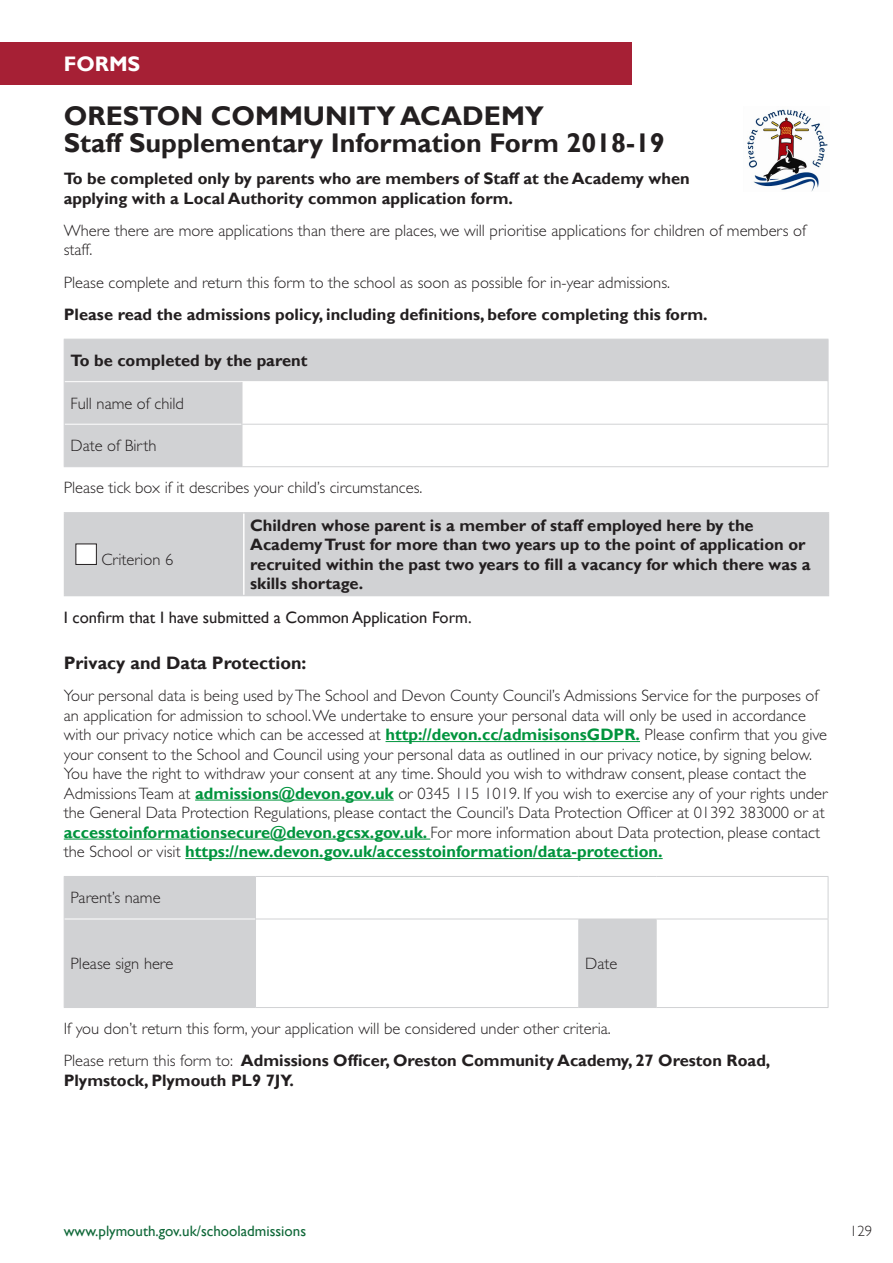
<style>
.page{position:relative;width:893px;height:1263px;background:#fff}
.page>*{position:absolute;margin:0;border:0;box-sizing:border-box;transform-origin:0 0}
._18pt_Header{font:700 27px/27px "Gill Sans";color:#231f20}
.t1{font:700 21px "Gill Sans";color:#fff}
._12pt_Header{font:700 18px "Gill Sans";color:#231f20}
.Main_-_Light{font:300 16.5px/19.5px "Gill Sans Std";color:#231f20}
.Main_-_Light-2{font:700 16.5px/19.5px "Gill Sans";color:#231f20}
.Main_-_Regular{font:16.5px "Gill Sans";color:#231f20}
.t2{font:15px "Gill Sans";color:#0f6838}
.Main_-_Light-3{font:300 15px "Gill Sans Std";color:#231f20}
.s1{font-family:"Gill Sans";font-weight:700;color:#00943d}
.s2{font-family:"Gill Sans Std";font-weight:300}
</style>
<div class="page">
<div style="left:0;top:43px;width:631px;height:42px;background:#a62035"></div>
<hr style="left:386px;top:741px;width:254px;height:1px;background:#00943d">
<hr style="left:195px;top:800px;width:199px;height:1px;background:#00943d">
<hr style="left:64px;top:839px;width:366px;height:1px;background:#00943d">
<hr style="left:185px;top:858px;width:478px;height:1px;background:#00943d">
<svg style="left:65px;top:340px;width:763px;height:126px"></svg>
<hr style="left:65px;top:381px;width:177px;height:1px;background:#fff">
<hr style="left:242px;top:381px;width:586px;height:1px;background:#fff">
<hr style="left:65px;top:424px;width:177px;height:1px;background:#fff">
<hr style="left:64px;top:339px;width:1px;height:43px;background:#d1d2d4">
<hr style="left:64px;top:339px;width:178px;height:1px;background:#d1d2d4">
<hr style="left:242px;top:339px;width:586px;height:1px;background:#d1d2d4">
<hr style="left:828px;top:339px;width:1px;height:43px;background:#d1d2d4">
<hr style="left:64px;top:382px;width:1px;height:42px;background:#d1d2d4">
<hr style="left:242px;top:382px;width:1px;height:42px;background:#d1d2d4">
<hr style="left:828px;top:382px;width:1px;height:42px;background:#d1d2d4">
<hr style="left:64px;top:424px;width:1px;height:42px;background:#d1d2d4">
<hr style="left:64px;top:466px;width:178px;height:1px;background:#d1d2d4">
<hr style="left:242px;top:425px;width:1px;height:41px;background:#d1d2d4">
<hr style="left:242px;top:424px;width:586px;height:1px;background:#d1d2d4">
<hr style="left:828px;top:425px;width:1px;height:41px;background:#d1d2d4">
<hr style="left:242px;top:466px;width:586px;height:1px;background:#d1d2d4">
<div style="left:65px;top:514px;width:763px;height:81px;background:#d1d2d4"></div>
<hr style="left:64px;top:514px;width:1px;height:81px;background:#d1d2d4">
<hr style="left:64px;top:512px;width:180px;height:2px;background:#d1d2d4">
<hr style="left:244px;top:512px;width:585px;height:2px;background:#d1d2d4">
<hr style="left:828px;top:514px;width:1px;height:81px;background:#d1d2d4">
<hr style="left:64px;top:595px;width:180px;height:1px;background:#d1d2d4">
<hr style="left:244px;top:595px;width:585px;height:1px;background:#d1d2d4">
<hr style="left:243px;top:514px;width:2px;height:81px;background:#fff">
<div style="left:76px;top:544px;width:20px;height:20px;background:#fff"></div>
<div style="left:75px;top:544px;width:22px;height:21px;border:1px solid #231f20"></div>
<svg style="left:65px;top:877px;width:591px;height:130px"></svg>
<hr style="left:64px;top:876px;width:191px;height:1px;background:#d1d2d4">
<hr style="left:64px;top:877px;width:1px;height:42px;background:#d1d2d4">
<hr style="left:255px;top:876px;width:324px;height:1px;background:#d1d2d4">
<hr style="left:579px;top:876px;width:77px;height:1px;background:#d1d2d4">
<hr style="left:656px;top:876px;width:172px;height:1px;background:#d1d2d4">
<hr style="left:828px;top:877px;width:1px;height:42px;background:#d1d2d4">
<hr style="left:64px;top:919px;width:1px;height:88px;background:#d1d2d4">
<hr style="left:828px;top:919px;width:1px;height:88px;background:#d1d2d4">
<hr style="left:64px;top:1007px;width:191px;height:1px;background:#d1d2d4">
<hr style="left:255px;top:1007px;width:324px;height:1px;background:#d1d2d4">
<hr style="left:579px;top:1007px;width:77px;height:1px;background:#d1d2d4">
<hr style="left:656px;top:1007px;width:172px;height:1px;background:#d1d2d4">
<hr style="left:65px;top:919px;width:190px;height:1px;background:#fff">
<hr style="left:255px;top:877px;width:1px;height:42px;background:#d1d2d4">
<hr style="left:255px;top:919px;width:1px;height:88px;background:#d1d2d4">
<hr style="left:255px;top:919px;width:324px;height:1px;background:#d1d2d4">
<hr style="left:578px;top:919px;width:1px;height:88px;background:#d1d2d4">
<hr style="left:579px;top:919px;width:77px;height:1px;background:#d1d2d4">
<hr style="left:656px;top:919px;width:1px;height:88px;background:#d1d2d4">
<hr style="left:656px;top:919px;width:172px;height:1px;background:#d1d2d4">
<img style="left:747px;top:109px;width:81px;height:83px">
<p class="t1" style="left:64px;top:51px;width:78px">FORMS</p>
<p class="_18pt_Header" style="left:64px;top:103px;width:603px">ORESTON COMMUNITY ACADEMY<br>Staff Supplementary Information Form 2018-19</p>
<p class="Main_-_Light-2" style="left:64px;top:169px;width:627px">To be completed only by parents who are members of Staff at the Academy when applying with a Local Authority common application form.</p>
<p class="Main_-_Light" style="left:64px;top:221px;width:744px">Where there are more applications than there are places, we will prioritise applications for children of members of staff.</p>
<p class="Main_-_Light" style="left:64px;top:273px;width:608px">Please complete and return this form to the school as soon as possible for in-year admissions.</p>
<p class="Main_-_Light-2" style="left:64px;top:305px;width:645px">Please read the admissions policy, including definitions, before completing this form.</p>
<p class="Main_-_Light-2" style="left:71px;top:351px;width:238px">To be completed by the parent</p>
<p class="Main_-_Light" style="left:71px;top:393px;width:115px">Full name of child</p>
<p class="Main_-_Light" style="left:71px;top:436px;width:87px">Date of Birth</p>
<p class="Main_-_Light" style="left:64px;top:478px;width:360px">Please tick box if it describes your child’s circumstances.</p>
<p class="Main_-_Light-2" style="left:250px;top:516px;width:562px">Children whose parent is a member of staff employed here by the Academy Trust for more than two years up to the point of application or recruited within the past two years to fill a vacancy for which there was a skills shortage.</p>
<p class="Main_-_Regular" style="left:64px;top:607px;width:409px">I confirm that I have submitted a Common Application Form.</p>
<p class="_12pt_Header" style="left:64px;top:652px;width:244px">Privacy and Data Protection:</p>
<p class="Main_-_Light" style="left:64px;top:686px;width:765px">Your personal data is being used by The School and Devon County Council’s Admissions Service for the purposes of an application for admission to school. We undertake to ensure your personal data will only be used in accordance with our privacy notice which can be accessed at <span class="s1">http://devon.cc/admisisonsGDPR.</span> Please confirm that you give your consent to the School and Council using your personal data as outlined in our privacy notice, by signing below.<br>You have the right to withdraw your consent at any time. Should you wish to withdraw consent, please contact the Admissions Team at <span class="s1">admissions@devon.gov.uk</span> or 0345 115 1019. If you wish to exercise any of your rights under the General Data Protection Regulations, please contact the Council’s Data Protection Officer at 01392 383000 or at <span class="s1">accesstoinformationsecure@devon.gcsx.gov.uk.</span> For more information about Data protection, please contact the School or visit <span class="s1">https://new.devon.gov.uk/accesstoinformation/data-protection.</span></p>
<p class="Main_-_Light" style="left:71px;top:888px;width:92px">Parent’s name</p>
<p class="Main_-_Light" style="left:101px;top:550px;width:73px">Criterion 6</p>
<p class="Main_-_Light" style="left:71px;top:954px;width:104px">Please sign here</p>
<p class="Main_-_Light" style="left:585px;top:954px;width:34px">Date</p>
<p class="Main_-_Light" style="left:64px;top:1019px;width:549px">If you don’t return this form, your application will be considered under other criteria.</p>
<p class="Main_-_Light-2" style="left:64px;top:1051px;width:708px"><span class="s2">Please return this form to:</span> Admissions Officer, Oreston Community Academy, 27 Oreston Road,<br>Plymstock, Plymouth PL9 7JY.</p>
<p class="t2" style="left:64px;top:1222px;width:244px">www.plymouth.gov.uk/schooladmissions</p>
<p class="Main_-_Light-3" style="left:850px;top:1223px;width:24px">129</p>
</div>
